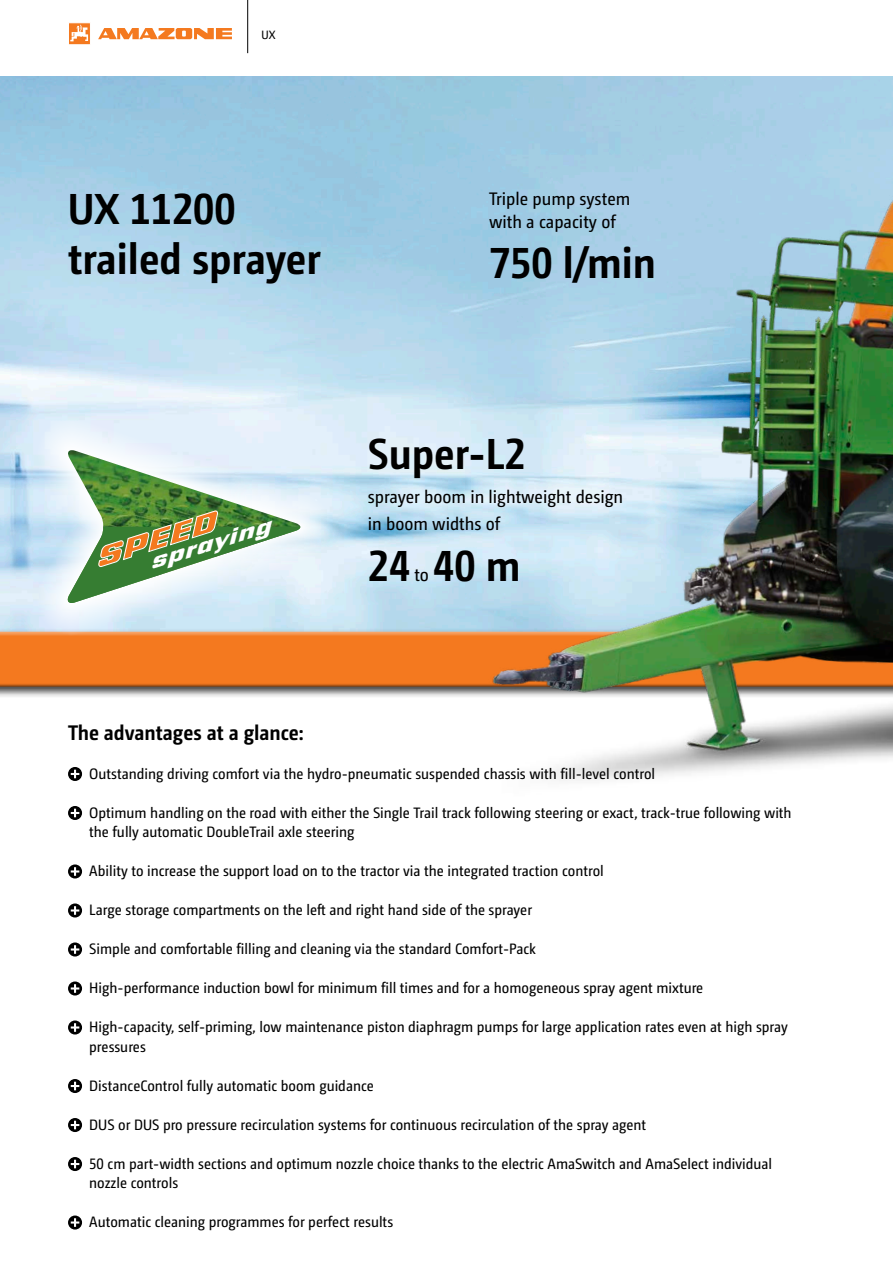
<style>
.page{position:relative;width:893px;height:1263px;background:#fff}
.page>*{position:absolute;margin:0;border:0;box-sizing:border-box;transform-origin:0 0}
.t1{font:700 43.2px/50.4px "Camingo Dos Pro S Cd";color:#000}
.t2{font:italic 26.55px "Amazone VI Bl Out";color:#f4791f;scale:1.04 1}
.t3{font:700 21px "Camingo Dos Pro S Cd";color:#000}
.t4{font:italic 19.5px "Amazone VI Bl It";color:#fff;scale:1.06 1}
.t5{font:18px/27.3px "Camingo Dos Pro S Cd";color:#000}
.t6{font:15px/19.5px "Camingo Dos Pro S Cd";color:#000}
.t7{font:12px "Camingo Dos Pro S Cd";color:#000}
</style>
<div class="page">
<img style="left:0;top:77px;width:893px;height:551px">
<div style="left:0;top:628px;width:893px;height:70px;background:#000;opacity:.75"></div>
<div style="left:0;top:633px;width:893px;height:55px;background:#000;opacity:.4"></div>
<svg style="left:35px;top:418px;width:297px;height:217px;background:#dce9f2"></svg>
<img style="left:66px;top:450px;width:236px;height:154px">
<svg style="left:66px;top:511px;width:235px;height:93px"></svg>
<img style="left:459px;top:117px;width:434px;height:664px">
<hr style="left:247px;top:0;width:1px;height:53px;background:#000">
<svg style="left:68px;top:23px;width:22px;height:22px"></svg>
<div style="left:68px;top:23px;width:23px;height:22px;border:1px solid #fff"></div>
<svg style="left:70px;top:24px;width:18px;height:17px"></svg>
<svg style="left:98px;top:28px;width:134px;height:11px"></svg>
<svg style="left:68px;top:767px;width:14px;height:14px"></svg>
<svg style="left:68px;top:806px;width:14px;height:14px"></svg>
<svg style="left:68px;top:864px;width:14px;height:14px"></svg>
<svg style="left:68px;top:903px;width:14px;height:14px"></svg>
<svg style="left:68px;top:942px;width:14px;height:14px"></svg>
<svg style="left:68px;top:981px;width:14px;height:14px"></svg>
<svg style="left:68px;top:1020px;width:14px;height:14px"></svg>
<svg style="left:68px;top:1079px;width:14px;height:14px"></svg>
<svg style="left:68px;top:1118px;width:14px;height:14px"></svg>
<svg style="left:68px;top:1157px;width:14px;height:14px"></svg>
<svg style="left:68px;top:1215px;width:14px;height:14px"></svg>
<p class="t7" style="left:261px;top:28px;width:16px">UX</p>
<h1 class="t1" style="left:68px;top:183px;width:254px">UX 11200 trailed sprayer</h1>
<p class="t5" style="left:489px;top:187px;width:143px;line-height:23px">Triple pump system with a capacity of</p>
<h1 class="t1" style="left:489px;top:237px;width:168px">750 l/min</h1>
<h2 class="t2" style="left:89px;top:545px;width:122px;rotate:-18deg">SPEED</h2>
<h3 class="t4" style="left:147px;top:553px;width:120px;rotate:-18deg">spraying</h3>
<h3 class="t3" style="left:68px;top:720px;width:237px">The advantages at a glance:</h3>
<h1 class="t1" style="left:368px;top:428px;width:159px">Super-L2</h1>
<p class="t5" style="left:368px;top:483px;width:257px">sprayer boom in lightweight design in boom widths of</p>
<h1 class="t1" style="left:368px;top:540px;width:44px">24</h1>
<h1 class="t1" style="left:433px;top:540px;width:89px">40 m</h1>
<p class="t5" style="left:414px;top:561px;width:16px">to</p>
<p class="t6" style="left:89px;top:764px;width:567px">Outstanding driving comfort via the hydro-pneumatic suspended chassis with fill-level control</p>
<p class="t6" style="left:89px;top:803px;width:704px">Optimum handling on the road with either the Single Trail track following steering or exact, track-true following with the fully automatic DoubleTrail axle steering</p>
<p class="t6" style="left:89px;top:861px;width:516px">Ability to increase the support load on to the tractor via the integrated traction control</p>
<p class="t6" style="left:89px;top:900px;width:444px">Large storage compartments on the left and right hand side of the sprayer</p>
<p class="t6" style="left:89px;top:939px;width:448px">Simple and comfortable filling and cleaning via the standard Comfort-Pack</p>
<p class="t6" style="left:89px;top:978px;width:616px">High-performance induction bowl for minimum fill times and for a homogeneous spray agent mixture</p>
<p class="t6" style="left:89px;top:1017px;width:700px">High-capacity, self-priming, low maintenance piston diaphragm pumps for large application rates even at high spray pressures</p>
<p class="t6" style="left:89px;top:1076px;width:286px">DistanceControl fully automatic boom guidance</p>
<p class="t6" style="left:89px;top:1115px;width:558px">DUS or DUS pro pressure recirculation systems for continuous recirculation of the spray agent</p>
<p class="t6" style="left:89px;top:1154px;width:684px">50 cm part-width sections and optimum nozzle choice thanks to the electric AmaSwitch and AmaSelect individual nozzle controls</p>
<p class="t6" style="left:89px;top:1212px;width:305px">Automatic cleaning programmes for perfect results</p>
</div>
